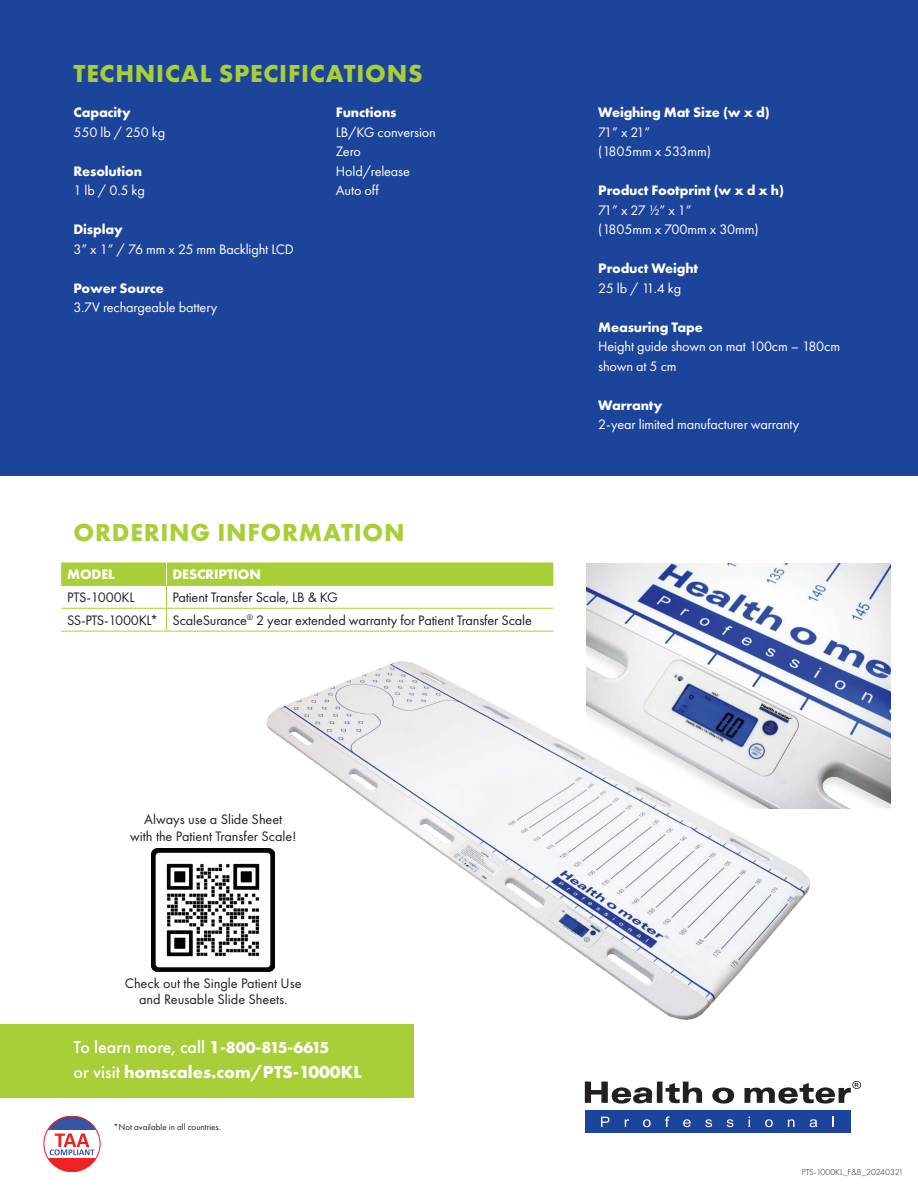
<style>
.page{position:relative;width:918px;height:1188px;background:#fff}
.page>*{position:absolute;margin:0;border:0;box-sizing:border-box;transform-origin:0 0}
.t1{font:700 25.5px "Futura PT";letter-spacing:.03em;color:#a9cf38}
.t2{font:700 18px/25.5px "Futura PT";color:#fff}
.t3{font:14.25px/19.5px "Futura PT";letter-spacing:-.01em;color:#fff}
.t4{font:14.25px/16.5px "Futura PT";letter-spacing:-.01em;color:#231f20;text-align:center}
.t5{font:700 14.25px "Futura PT";letter-spacing:-.01em;color:#fff}
.t6{font:9px "Futura PT";color:#231f20}
.t7{font:300 9px "Futura PT";color:#231f20}
.s1{font-weight:500}
.s2{font-size:16.5px}
</style>
<div class="page">
<div style="left:0;top:0;width:918px;height:475px;background:#1d449b"></div>
<div style="left:0;top:1024px;width:414px;height:74px;background:#a9cf38"></div>
<svg style="left:585px;top:1081px;width:150px;height:23px"></svg>
<svg style="left:745px;top:1081px;width:116px;height:23px"></svg>
<div style="left:585px;top:1110px;width:265px;height:23px;background:#1d449b"></div>
<svg style="left:601px;top:1117px;width:9px;height:10px"></svg>
<svg style="left:625px;top:1119px;width:4px;height:8px"></svg>
<svg style="left:643px;top:1119px;width:8px;height:8px"></svg>
<svg style="left:665px;top:1116px;width:5px;height:11px"></svg>
<svg style="left:683px;top:1119px;width:8px;height:8px"></svg>
<svg style="left:705px;top:1119px;width:7px;height:8px"></svg>
<svg style="left:727px;top:1119px;width:6px;height:8px"></svg>
<svg style="left:765px;top:1119px;width:8px;height:8px"></svg>
<svg style="left:788px;top:1119px;width:6px;height:8px"></svg>
<svg style="left:810px;top:1119px;width:7px;height:8px"></svg>
<svg style="left:832px;top:1117px;width:2px;height:10px"></svg>
<svg style="left:61px;top:562px;width:492px;height:69px"></svg>
<hr style="left:61px;top:631px;width:105px;height:1px;background:#a9cf38">
<hr style="left:166px;top:631px;width:387px;height:1px;background:#a9cf38">
<img style="left:587px;top:563px;width:304px;height:245px">
<img style="left:221px;top:661px;width:629px;height:359px">
<div style="left:44px;top:1116px;width:56px;height:56px;background:#ee2123;border-radius:50%"></div>
<svg style="left:44px;top:1130px;width:56px;height:28px"></svg>
<svg style="left:47px;top:1116px;width:50px;height:14px"></svg>
<div style="left:44px;top:1116px;width:56px;height:56px;border:1px solid #ee2123;border-radius:50%"></div>
<svg style="left:50px;top:1133px;width:45px;height:22px"></svg>
<img style="left:152px;top:849px;width:123px;height:129px">
<h1 class="t1" style="left:74px;top:57px;width:351px">TECHNICAL SPECIFICATIONS</h1>
<p class="t5" style="left:74px;top:103px;width:59px">Capacity</p>
<p class="t3" style="left:74px;top:122px;width:93px">550 lb / 250 kg</p>
<p class="t5" style="left:74px;top:162px;width:70px">Resolution</p>
<p class="t3" style="left:74px;top:181px;width:73px">1 lb / 0.5 kg</p>
<p class="t5" style="left:74px;top:220px;width:51px">Display</p>
<p class="t3" style="left:74px;top:239px;width:222px">3” x 1” / 76 mm x 25 mm Backlight LCD</p>
<p class="t5" style="left:74px;top:279px;width:92px">Power Source</p>
<p class="t3" style="left:74px;top:298px;width:145px">3.7V rechargeable battery</p>
<p class="t5" style="left:336px;top:103px;width:62px">Functions</p>
<p class="t3" style="left:336px;top:122px;width:101px">LB/KG conversion<br>Zero<br>Hold/release<br>Auto off</p>
<h1 class="t1" style="left:74px;top:516px;width:333px">ORDERING INFORMATION</h1>
<p class="t5" style="left:67px;top:565px;width:49px">MODEL</p>
<p class="t5" style="left:172px;top:565px;width:90px">DESCRIPTION</p>
<p class="t4" style="left:67px;top:589px;width:69px">PTS-1000KL</p>
<p class="t4" style="left:67px;top:586px;width:466px;line-height:22.8px;text-align:left;text-indent:105px">Patient Transfer Scale, LB &amp; KG<br>SS-PTS-1000KL* ScaleSurance<sup>®</sup> 2 year extended warranty for Patient Transfer Scale</p>
<p class="t5" style="left:598px;top:103px;width:173px">Weighing Mat Size (w x d)</p>
<p class="t3" style="left:598px;top:122px;width:114px">71” x 21”<br>(1805mm x 533mm)</p>
<p class="t5" style="left:598px;top:181px;width:187px">Product Footprint (w x d x h)</p>
<p class="t3" style="left:598px;top:200px;width:162px">71” x 27 ½” x 1”<br>(1805mm x 700mm x 30mm)</p>
<p class="t5" style="left:598px;top:259px;width:101px">Product Weight</p>
<p class="t3" style="left:598px;top:278px;width:84px">25 lb / 11.4 kg</p>
<p class="t5" style="left:598px;top:318px;width:106px">Measuring Tape</p>
<p class="t3" style="left:598px;top:337px;width:243px">Height guide shown on mat 100cm – 180cm shown at 5 cm</p>
<p class="t5" style="left:598px;top:396px;width:66px">Warranty</p>
<p class="t3" style="left:598px;top:415px;width:203px">2-year limited manufacturer warranty</p>
<p class="t4" style="left:130px;top:811px;width:168px">Always use a Slide Sheet<br>with the Patient Transfer Scale!</p>
<p class="t4" style="left:125px;top:975px;width:178px">Check out the Single Patient Use and Reusable Slide Sheets.</p>
<p class="t2" style="left:74px;top:1034px;width:290px"><span class="s1">To learn more, call</span> 1<span class="s2">-800-815-6615<br></span><span class="s1">or visit</span> homscales.com/PTS-1000KL</p>
<p class="t6" style="left:113px;top:1121px;width:109px">*Not available in all countries.</p>
<p class="t7" style="left:802px;top:1167px;width:103px">PTS-1000KL_F&amp;B_20240321</p>
</div>
